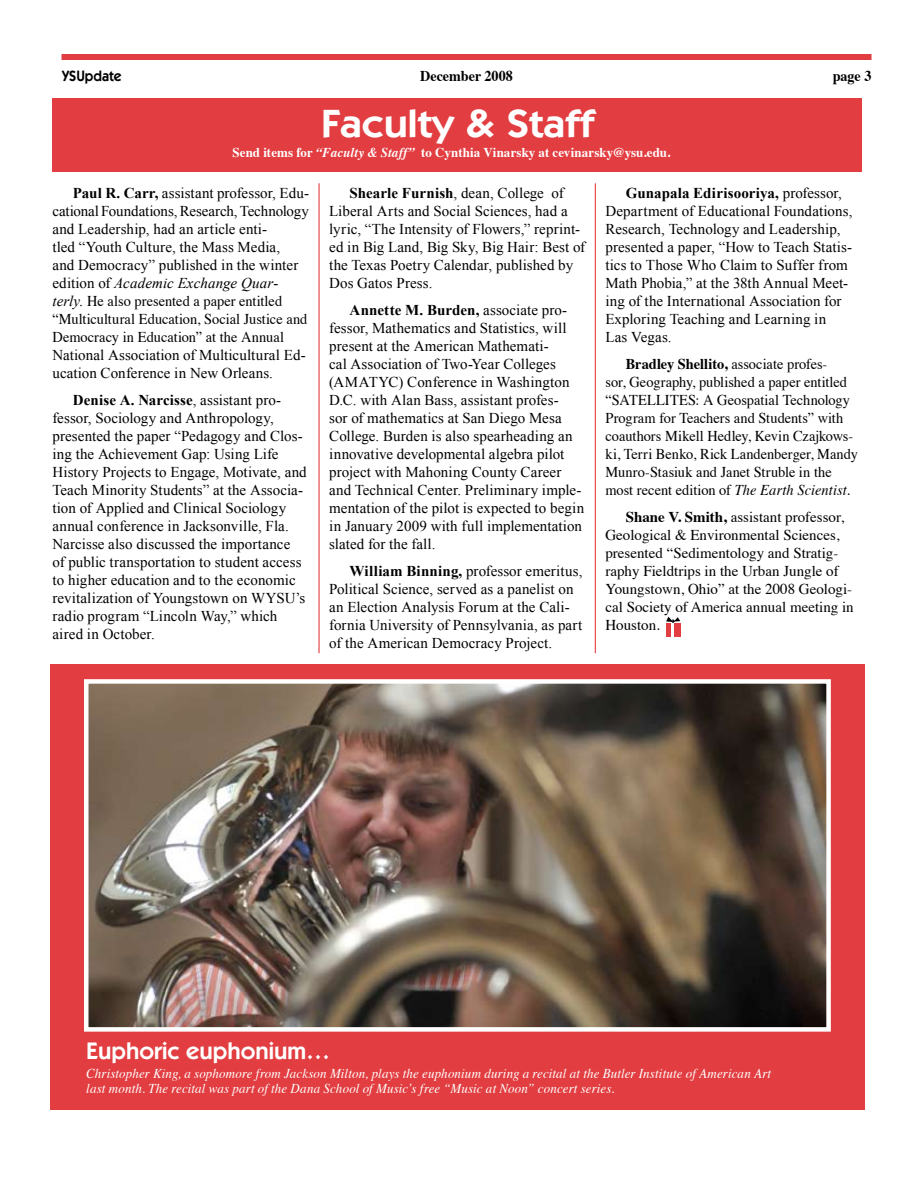
<style>
.page{position:relative;width:918px;height:1188px;background:#fff}
.page>*{position:absolute;margin:0;border:0;box-sizing:border-box;transform-origin:0 0}
.t1{font:600 39.6px "Itc Kabel";color:#fff;scale:1.1 1}
.t2{font:600 24px "Itc Kabel";color:#fff}
.t3{font:15px/18px "Times New Roman";letter-spacing:.005em;color:#000}
.t4{font:15px/18px "Times";color:#000;scale:.96 1}
.t5{font:15px/18px "Times";color:#000}
.t6{font:700 15px "Times";color:#000;scale:.94 1}
.t7{font:600 15px "Itc Kabel";color:#000;scale:.94 1}
.t8{font:italic 13.5px/14.9px "Times";letter-spacing:.01em;color:#fff;scale:.96 1}
.t9{font:700 13.5px "Times";letter-spacing:.005em;color:#fff;scale:.96 1}
.s1{font-style:italic}
.s2{font-weight:700}
.s3{font-family:"Times New Roman";font-style:italic}
</style>
<div class="page">
<div style="left:50px;top:664px;width:814px;height:445px;background:#e23d40"></div>
<div style="left:62px;top:54px;width:810px;height:6px;background:#e23d40"></div>
<div style="left:52px;top:98px;width:810px;height:73px;background:#e23d40"></div>
<hr style="left:318px;top:183px;width:2px;height:470px;background:#e23d40">
<hr style="left:595px;top:183px;width:1px;height:470px;background:#e23d40">
<img style="left:89px;top:684px;width:737px;height:343px">
<div style="left:84px;top:679px;width:747px;height:353px;border:4px solid #fff"></div>
<svg style="left:666px;top:617px;width:14px;height:20px"></svg>
<p class="t7" style="left:62px;top:67px;width:65px">YSUpdate</p>
<p class="t6" style="left:420px;top:62px;width:100px">December 2008</p>
<p class="t6" style="left:833px;top:62px;width:43px">page 3</p>
<h1 class="t1" style="left:321px;top:100px;width:250px">Faculty &amp; Staff</h1>
<p class="t9" style="left:233px;top:140px;width:457px">Send items for <span class="s1">“Faculty &amp; Staff”</span> to Cynthia Vinarsky at cevinarsky@ysu.edu.</p>
<p class="t3" style="left:52px;top:184px;width:258px;text-indent:20px"><span class="s2">Paul R. Carr,</span> assistant professor, Edu&shy;cational Foundations, Research, Technology and Leadership, had an article enti-<br>tled “Youth Culture, the Mass Media,<br>and Democracy” published in the winter edition of <span class="s1">Academic Exchange Quar-</span></p>
<p class="t4" style="left:52px;top:291px;width:267px"><span class="s3">terly.</span> He also presented a paper entitled “Multicultural Education, Social Justice and<br>Democracy in Education” at the Annual</p>
<p class="t3" style="left:52px;top:346px;width:255px">National Association of Multicultural Ed&shy;ucation Conference in New Orleans.</p>
<p class="t3" style="left:52px;top:391px;width:256px;text-indent:20px"><span class="s2">Denise A. Narcisse</span>, assistant pro&shy;fessor, Sociology and Anthropology, presented the paper “Pedagogy and Clos&shy;ing the Achievement Gap: Using Life History Projects to Engage, Motivate, and Teach Minority Students” at the Associa&shy;tion of Applied and Clinical Sociology annual conference in Jacksonville, Fla.<br>Narcisse also discussed the importance<br>of public transportation to student access to higher education and to the economic revitalization of Youngstown on WYSU’s radio program “Lincoln Way,” which aired in October.</p>
<p class="t3" style="left:329px;top:184px;width:257px;text-indent:20px"><span class="s2">Shearle Furnish</span>, dean, College of Liberal Arts and Social Sciences, had a lyric, “The Intensity of Flowers,” reprint&shy;ed in Big Land, Big Sky, Big Hair: Best of the Texas Poetry Calendar, published by Dos Gatos Press.</p>
<p class="t3" style="left:329px;top:301px;width:256px;text-indent:20px"><span class="s2">Annette M. Burden,</span> associate pro&shy;fessor, Mathematics and Statistics, will present at the American Mathemati-<br>cal Association of Two-Year Colleges (AMATYC) Conference in Washington D.C. with Alan Bass, assistant profes-<br>sor of mathematics at San Diego Mesa College. Burden is also spearheading an innovative developmental algebra pilot project with Mahoning County Career and Technical Center. Preliminary imple&shy;mentation of the pilot is expected to begin in January 2009 with full implementation slated for the fall.</p>
<p class="t3" style="left:329px;top:562px;width:255px;text-indent:20px"><span class="s2">William Binning,</span> professor emeritus, Political Science, served as a panelist on an Election Analysis Forum at the Cali&shy;fornia University of Pennsylvania, as part of the American Democracy Project.</p>
<p class="t3" style="left:605px;top:184px;width:249px;text-indent:20px"><span class="s2">Gunapala Edirisooriya,</span> professor, Department of Educational Foundations, Research, Technology and Leadership, presented a paper, “How to Teach Statis&shy;tics to Those Who Claim to Suffer from Math Phobia,” at the 38th Annual Meet&shy;ing of the International Association for Exploring Teaching and Learning in<br>Las Vegas.</p>
<p class="t4" style="left:605px;top:354px;width:265px;text-indent:20px"><span class="s2">Bradley Shellito,</span> associate profes-<br>sor, Geography, published a paper entitled “SATELLITES: A Geospatial Technology Program for Teachers and Students” with coauthors Mikell Hedley, Kevin Czajkows&shy;ki, Terri Benko, Rick Landenberger, Mandy Munro-Stasiuk and Janet Struble in the most recent edition of <span class="s1">The Earth Scientist</span>.</p>
<p class="t5" style="left:605px;top:507px;width:250px;text-indent:20px"><span class="s2">Shane V. Smith,</span> assistant professor, Geological &amp; Environmental Sciences, presented “Sedimentology and Stratig&shy;raphy Fieldtrips in the Urban Jungle of Youngstown, Ohio” at the 2008 Geologi&shy;cal Society of America annual meeting in Houston.</p>
<h2 class="t2" style="left:86px;top:1037px;width:246px">Euphoric euphonium…</h2>
<p class="t8" style="left:86px;top:1065px;width:715px">Christopher King, a sophomore from Jackson Milton, plays the euphonium during a recital at the Butler Institute of American Art last month. The recital was part of the Dana School of Music’s free “Music at Noon” concert series.</p>
</div>
